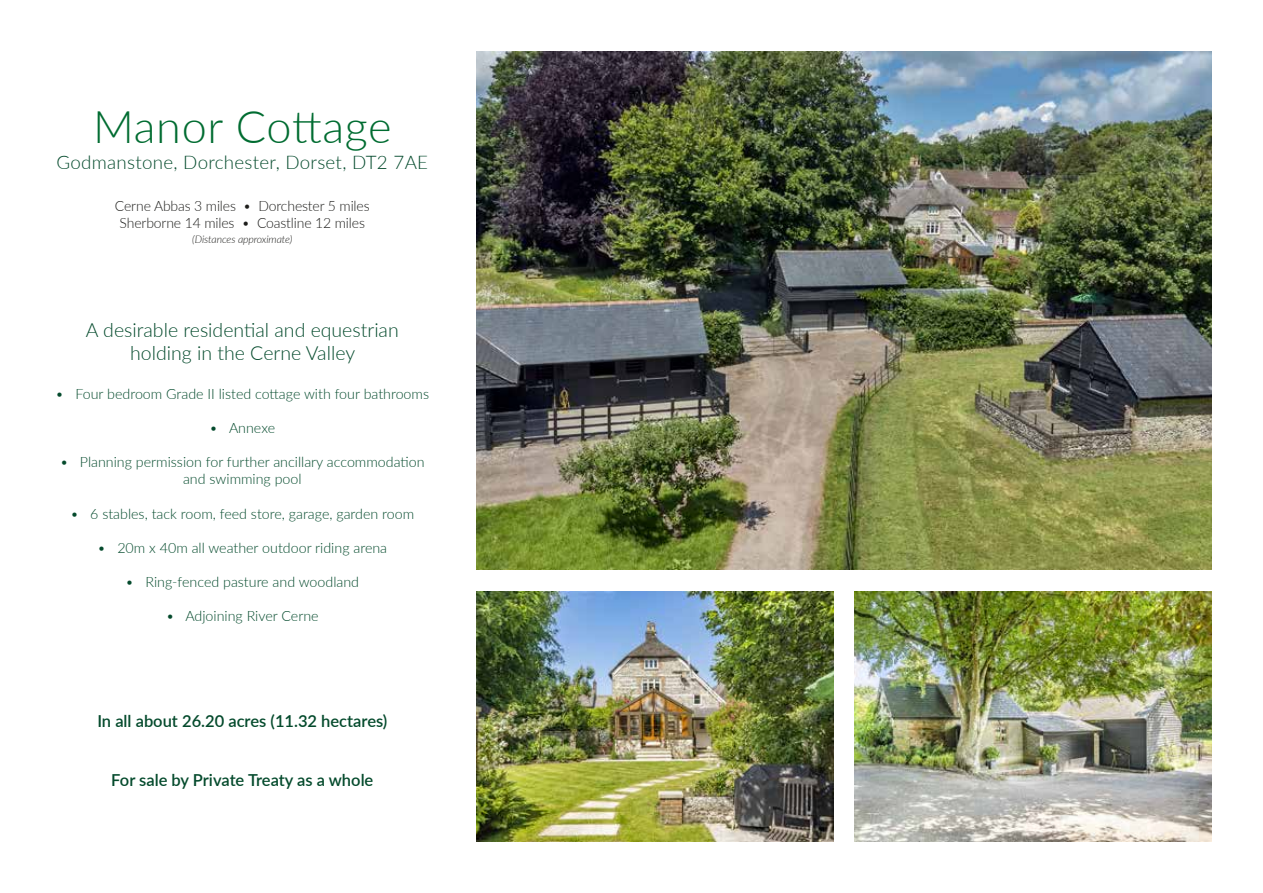
<style>
.page{position:relative;width:1263px;height:893px;background:#fff}
.page>*{position:absolute;margin:0;border:0;box-sizing:border-box;transform-origin:0 0}
.t1{font:300 45px "Lato";letter-spacing:.01em;color:#006c31}
.t2{font:300 19.5px/23.4px "Lato";color:#044a2c;text-align:center}
.t3{font:300 18.75px "Lato";letter-spacing:.015em;color:#044a2c}
.t4{font:600 16.5px "Lato";color:#044a2c}
.t5{font:300 14.25px/17.1px "Lato";color:#044a2c;text-align:center}
.t6{font:300 14.25px/17.1px "Lato";letter-spacing:-.01em;color:#1e1e1c;text-align:center}
.t7{font:italic 300 10.5px "Lato";letter-spacing:-.01em;color:#1e1e1c}
</style>
<div class="page">
<img style="left:476px;top:51px;width:736px;height:519px">
<img style="left:476px;top:591px;width:357px;height:251px">
<img style="left:855px;top:591px;width:357px;height:251px">
<h1 class="t1" style="left:93px;top:96px;width:300px">Manor Cottage</h1>
<h3 class="t3" style="left:57px;top:149px;width:373px">Godmanstone, Dorchester, Dorset, DT2 7AE</h3>
<p class="t6" style="left:115px;top:197px;width:256px">Cerne Abbas 3 miles • Dorchester 5 miles<br>Sherborne 14 miles • Coastline 12 miles</p>
<p class="t7" style="left:192px;top:232px;width:102px">(Distances approximate)</p>
<h2 class="t2" style="left:86px;top:317px;width:314px">A desirable residential and equestrian holding in the Cerne Valley</h2>
<p class="t5" style="left:56px;top:385px;width:375px">• Four bedroom Grade II listed cottage with four bathrooms</p>
<p class="t5" style="left:210px;top:419px;width:67px">• Annexe</p>
<p class="t5" style="left:60px;top:453px;width:366px">• Planning permission for further ancillary accommodation and swimming pool</p>
<p class="t5" style="left:70px;top:504px;width:345px">• 6 stables, tack room, feed store, garage, garden room</p>
<p class="t5" style="left:98px;top:539px;width:291px">• 20m x 40m all weather outdoor riding arena</p>
<p class="t5" style="left:126px;top:573px;width:235px">• Ring-fenced pasture and woodland</p>
<p class="t5" style="left:166px;top:607px;width:154px">• Adjoining River Cerne</p>
<p class="t4" style="left:97px;top:708px;width:292px">In all about 26.20 acres (11.32 hectares)</p>
<p class="t4" style="left:111px;top:768px;width:264px">For sale by Private Treaty as a whole</p>
</div>
